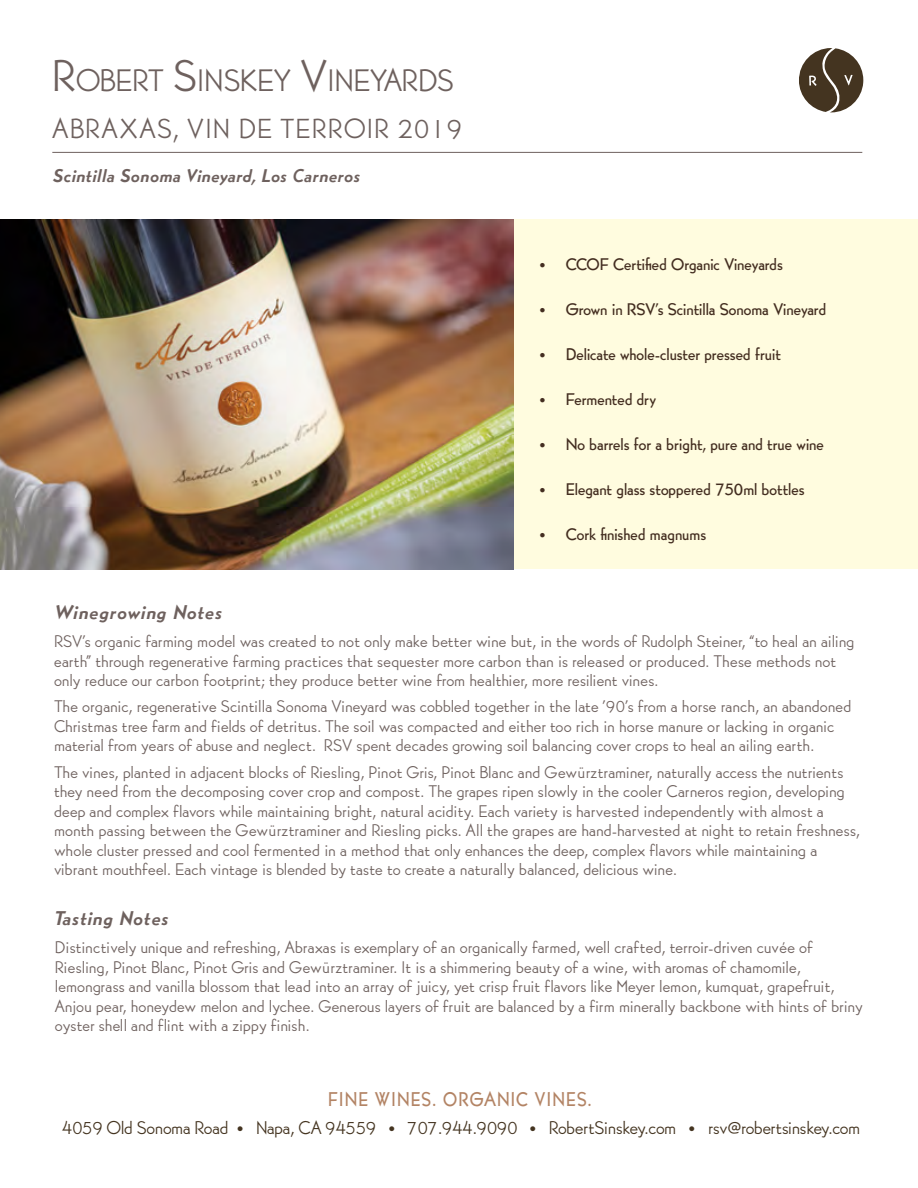
<style>
.page{position:relative;width:918px;height:1188px;background:#fff}
.page>*{position:absolute;margin:0;border:0;box-sizing:border-box;transform-origin:0 0}
.t1{font:30.45px "Bernhard Gothic SGOT Std";color:#6e615e}
.t2{font:27px "Bernhard Gothic SGOT Std";letter-spacing:.05em;color:#6e615e}
.t3{font:italic 800 19.5px "Bernhard Gothic SGOT Std";letter-spacing:.025em;color:#6e615e}
.t4{font:500 19.5px "Bernhard Gothic SGOT Std";letter-spacing:.07em;color:#b38465;scale:.9 1}
.t5{font:18px "Bernhard Gothic SGOT Std";letter-spacing:-.005em;color:#443420}
.t6{font:italic 800 18px "Bernhard Gothic SGOT Std";letter-spacing:.015em;color:#6e615e}
.t7{font:16.5px/19.5px "Bernhard Gothic SGOT Std";color:#6e615e}
.t8{font:500 16.5px "Bernhard Gothic SGOT Std";color:#432d20}
.s1{font-size:43.5px}
.s2{font-weight:500}
</style>
<div class="page">
<div style="left:506px;top:220px;width:412px;height:349px;background:#fffcdf"></div>
<img style="left:0;top:220px;width:513px;height:349px">
<svg style="left:799px;top:48px;width:64px;height:64px"></svg>
<hr style="left:52px;top:152px;width:810px;height:1px;background:#6e615e">
<h1 class="t1" style="left:52px;top:61px;width:401px"><span class="s1">R</span>OBERT <span class="s1">S</span>INSKEY <span class="s1">V</span>INEYARDS</h1>
<h2 class="t2" style="left:52px;top:112px;width:412px">ABRAXAS, VIN DE TERROIR 2019</h2>
<p class="t6" style="left:52px;top:164px;width:309px">Scintilla Sonoma Vineyard, Los Carneros</p>
<p class="t8" style="left:539px;top:253px;width:246px">• CCOF Certified Organic Vineyards</p>
<p class="t8" style="left:539px;top:298px;width:289px">• Grown in RSV’s Scintilla Sonoma Vineyard</p>
<p class="t8" style="left:539px;top:343px;width:244px">• Delicate whole-cluster pressed fruit</p>
<p class="t8" style="left:539px;top:388px;width:119px">• Fermented dry</p>
<p class="t8" style="left:539px;top:433px;width:287px">• No barrels for a bright, pure and true wine</p>
<p class="t8" style="left:539px;top:478px;width:267px">• Elegant glass stoppered 750ml bottles</p>
<p class="t8" style="left:539px;top:523px;width:169px">• Cork finished magnums</p>
<p class="t3" style="left:54px;top:599px;width:169px">Winegrowing Notes</p>
<p class="t7" style="left:54px;top:632px;width:802px">RSV’s organic farming model was created to not only make better wine but, in the words of Rudolph Steiner, “to heal an ailing earth” through regenerative farming practices that sequester more carbon than is released or produced. These methods not only reduce our carbon footprint; they produce better wine from healthier, more resilient vines.</p>
<p class="t7" style="left:54px;top:697px;width:799px">The organic, regenerative Scintilla Sonoma Vineyard was cobbled together in the late ’90’s from a horse ranch, an abandoned<br>Christmas tree farm and fields of detritus. The soil was compacted and either too rich in horse manure or lacking in organic material from years of abuse and neglect. RSV spent decades growing soil balancing cover crops to heal an ailing earth.</p>
<p class="t7" style="left:54px;top:762px;width:807px">The vines, planted in adjacent blocks of Riesling, Pinot Gris, Pinot Blanc and Gewürztraminer, naturally access the nutrients they need from the decomposing cover crop and compost. The grapes ripen slowly in the cooler Carneros region, developing deep and complex flavors while maintaining bright, natural acidity. Each variety is harvested independently with almost a month passing between the Gewürztraminer and Riesling picks. All the grapes are hand-harvested at night to retain freshness, whole cluster pressed and cool fermented in a method that only enhances the deep, complex flavors while maintaining a vibrant mouthfeel. Each vintage is blended by taste to create a naturally balanced, delicious wine.</p>
<p class="t3" style="left:54px;top:905px;width:116px">Tasting Notes</p>
<p class="t7" style="left:55px;top:938px;width:809px">Distinctively unique and refreshing, Abraxas is exemplary of an organically farmed, well crafted, terroir-driven cuvée of Riesling, Pinot Blanc, Pinot Gris and Gewürztraminer. It is a shimmering beauty of a wine, with aromas of chamomile, lemongrass and vanilla blossom that lead into an array of juicy, yet crisp fruit flavors like Meyer lemon, kumquat, grapefruit, Anjou pear, honeydew melon and lychee. Generous layers of fruit are balanced by a firm minerally backbone with hints of briny oyster shell and flint with a zippy finish.</p>
<p class="t4" style="left:328px;top:1086px;width:294px">FINE WINES. ORGANIC VINES.</p>
<p class="t5" style="left:62px;top:1116px;width:800px">4059 Old Sonoma Road <span class="s2">•</span> Napa, CA 94559 <span class="s2">•</span> 707.944.9090 <span class="s2">•</span> RobertSinskey.com <span class="s2">•</span> rsv@robertsinskey.com</p>
</div>
